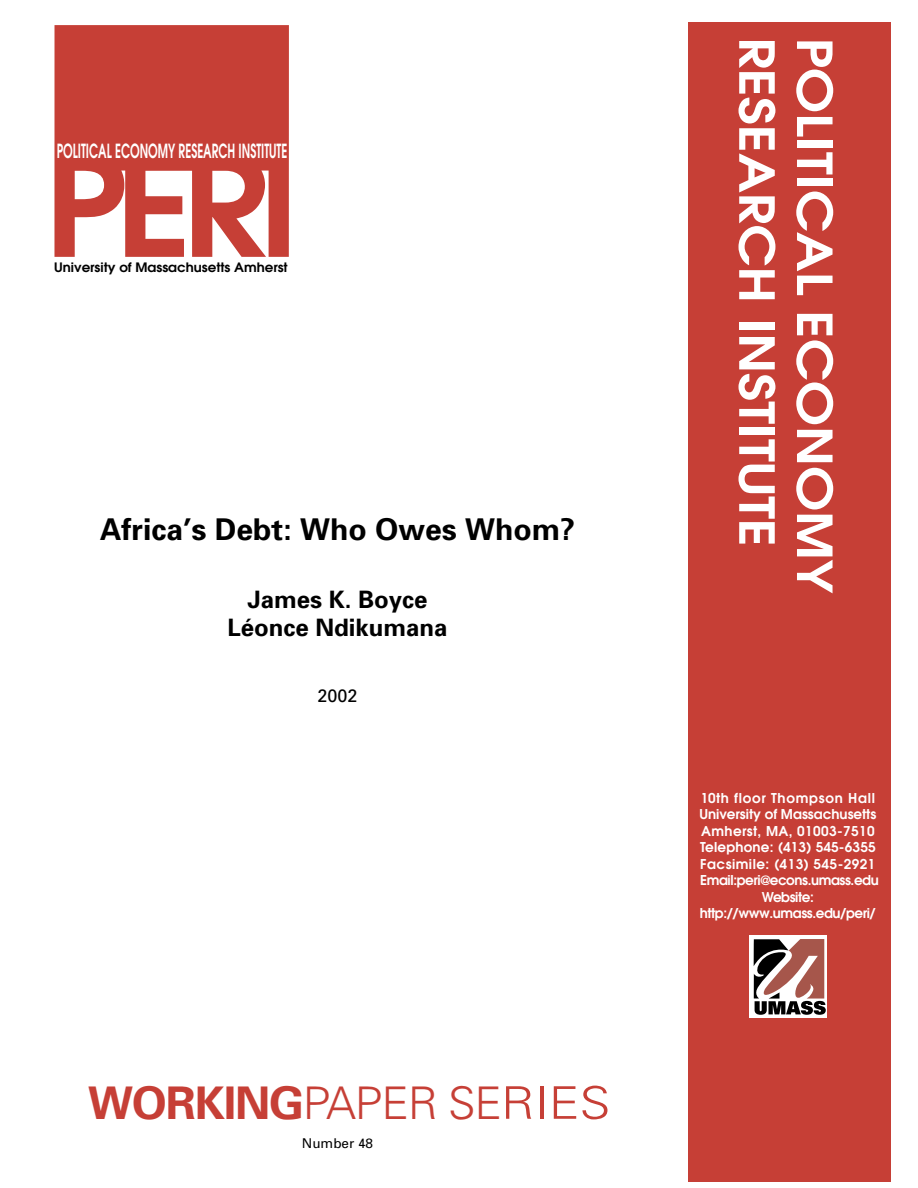
<style>
.page{position:relative;width:918px;height:1188px;background:#fff}
.page>*{position:absolute;margin:0;border:0;box-sizing:border-box;transform-origin:0 0}
.t1{font:600 48px/57.8px "Avant Garde";color:#fff;scale:1.12 1}
.t2{font:300 45px "Univers";letter-spacing:-.025em;color:#c63f36}
.t3{font:700 30px "Univers";color:#000}
.t4{font:700 24px/28.5px "Univers";color:#000;text-align:center}
.t5{font:600 19.35px "Avant Garde";color:#fff;scale:.59 1}
.t6{font:18px "Univers";color:#000}
.t7{font:600 13.5px/16.5px "Avant Garde";color:#fff;text-align:center}
.t8{font:13.5px "Univers";color:#000}
.t9{font:600 12.9px "Avant Garde";color:#000;scale:1.04 1}
.s1{font-weight:700}
</style>
<div class="page">
<div style="left:688px;top:23px;width:203px;height:1159px;background:#c63f36"></div>
<div style="left:749px;top:935px;width:78px;height:83px;background:#fff"></div>
<svg style="left:753px;top:939px;width:73px;height:76px"></svg>
<svg style="left:54px;top:25px;width:235px;height:232px;background:#ce5c55"></svg>
<h3 class="t5" style="left:57px;top:138px;width:393px">POLITICAL ECONOMY RESEARCH INSTITUTE</h3>
<p class="t9" style="left:54px;top:259px;width:226px">University of Massachusetts Amherst</p>
<h3 class="t3" style="left:100px;top:510px;width:477px">Africa’s Debt: Who Owes Whom?</h3>
<h3 class="t4" style="left:227px;top:584px;width:222px">James K. Boyce<br>Léonce Ndikumana</h3>
<h3 class="t6" style="left:317px;top:684px;width:42px">2002</h3>
<h2 class="t2" style="left:88px;top:1076px;width:524px"><span class="s1">WORKING</span>PAPER SERIES</h2>
<p class="t8" style="left:302px;top:1134px;width:73px">Number 48</p>
<h1 class="t1" style="left:844px;top:38px;width:498px;rotate:90deg">POLITICAL ECONOMY<br>RESEARCH INSTITUTE</h1>
<p class="t7" style="left:699px;top:789px;width:181px">10th floor Thompson Hall<br>University of Massachusetts<br>Amherst, MA, 01003-7510<br>Telephone: (413) 545-6355<br>Facsimile: (413) 545-2921<br>Email:peri@econs.umass.edu<br>Website: http://www.umass.edu/peri/</p>
</div>
